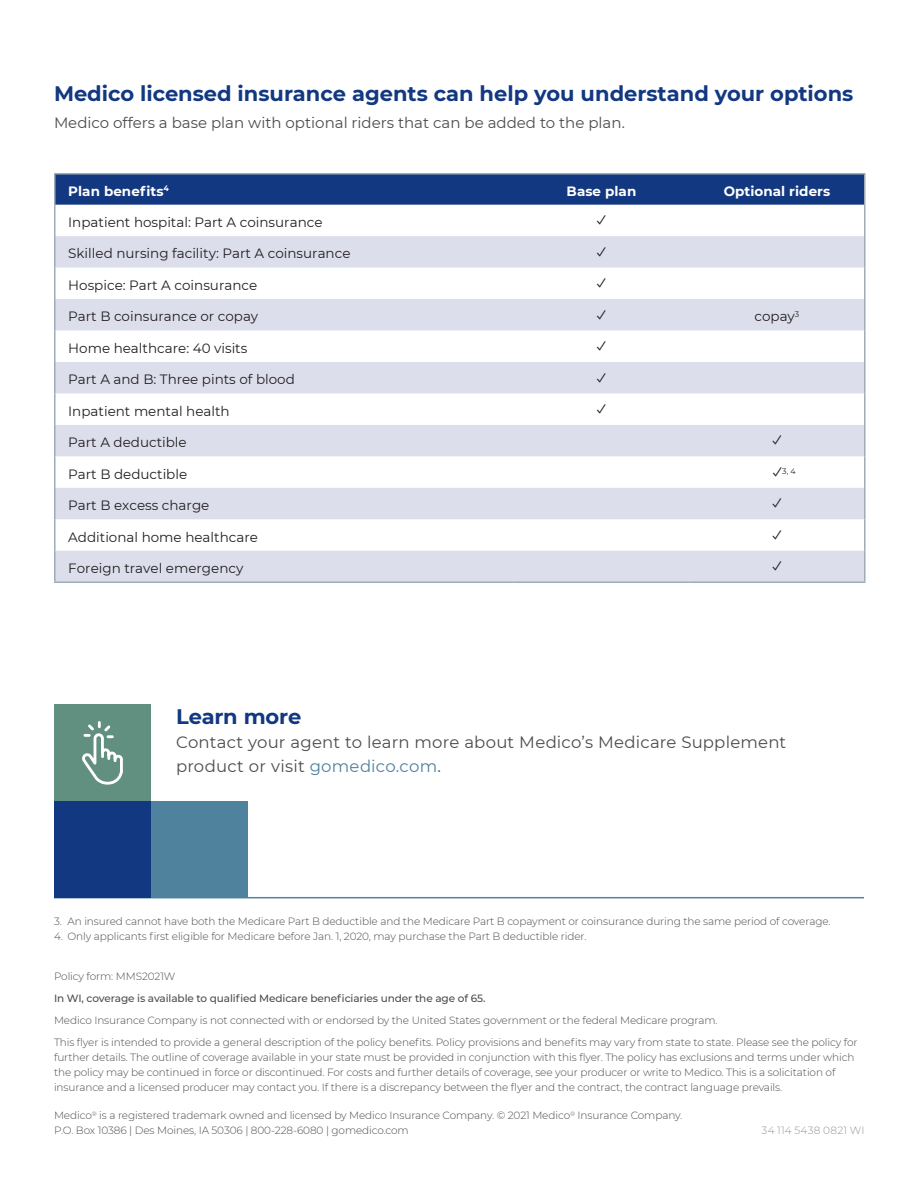
<style>
.page{position:relative;width:918px;height:1188px;background:#fff}
.page>*{position:absolute;margin:0;border:0;box-sizing:border-box;transform-origin:0 0}
.t1{font:700 21px "Montserrat";color:#113880}
.t2{font:18px "Apple SD Gothic Neo";color:#231f20}
.t3{font:16.5px/24px "Montserrat";letter-spacing:.015em;color:#4b4c4d}
.t4{font:15px "Montserrat";color:#4b4c4d}
.t5{font:13.5px "Montserrat";color:#231f20}
.t6{font:700 13.5px "Montserrat";letter-spacing:.005em;color:#fff}
.t7{font:300 10.5px/15px "Montserrat";letter-spacing:-.01em;color:#4b4c4d}
.t8{font:500 10.5px "Montserrat";letter-spacing:-.01em;color:#4b4c4d}
.t9{font:300 10.5px "Montserrat";letter-spacing:.025em;color:#939598}
.t10{font:7.8px "Montserrat";color:#231f20}
.s1{color:#4f829d}
</style>
<div class="page">
<hr style="left:54px;top:897px;width:810px;height:1px;background:#4f829d">
<div style="left:54px;top:704px;width:97px;height:97px;background:#619080"></div>
<div style="left:54px;top:801px;width:97px;height:97px;background:#113880"></div>
<div style="left:151px;top:801px;width:97px;height:97px;background:#4f829d"></div>
<svg style="left:82px;top:721px;width:41px;height:64px"></svg>
<div style="left:56px;top:175px;width:808px;height:30px;background:#113880"></div>
<svg style="left:56px;top:236px;width:808px;height:345px;fill:#dddeec"></svg>
<hr style="left:54px;top:173px;width:460px;height:2px;background:#9eacb7">
<hr style="left:54px;top:175px;width:2px;height:30px;background:#9eacb7">
<hr style="left:514px;top:173px;width:175px;height:2px;background:#9eacb7">
<hr style="left:689px;top:173px;width:177px;height:2px;background:#9eacb7">
<hr style="left:864px;top:175px;width:2px;height:30px;background:#9eacb7">
<hr style="left:54px;top:205px;width:2px;height:31px;background:#9eacb7">
<hr style="left:864px;top:205px;width:2px;height:31px;background:#9eacb7">
<hr style="left:54px;top:236px;width:2px;height:32px;background:#9eacb7">
<hr style="left:864px;top:236px;width:2px;height:32px;background:#9eacb7">
<hr style="left:54px;top:268px;width:2px;height:31px;background:#9eacb7">
<hr style="left:864px;top:268px;width:2px;height:31px;background:#9eacb7">
<hr style="left:54px;top:299px;width:2px;height:32px;background:#9eacb7">
<hr style="left:864px;top:299px;width:2px;height:32px;background:#9eacb7">
<hr style="left:54px;top:331px;width:2px;height:31px;background:#9eacb7">
<hr style="left:864px;top:331px;width:2px;height:31px;background:#9eacb7">
<hr style="left:54px;top:362px;width:2px;height:31px;background:#9eacb7">
<hr style="left:864px;top:362px;width:2px;height:31px;background:#9eacb7">
<hr style="left:54px;top:393px;width:2px;height:32px;background:#9eacb7">
<hr style="left:864px;top:393px;width:2px;height:32px;background:#9eacb7">
<hr style="left:54px;top:425px;width:2px;height:31px;background:#9eacb7">
<hr style="left:864px;top:425px;width:2px;height:31px;background:#9eacb7">
<hr style="left:54px;top:456px;width:2px;height:32px;background:#9eacb7">
<hr style="left:864px;top:456px;width:2px;height:32px;background:#9eacb7">
<hr style="left:54px;top:488px;width:2px;height:31px;background:#9eacb7">
<hr style="left:864px;top:488px;width:2px;height:31px;background:#9eacb7">
<hr style="left:54px;top:519px;width:2px;height:32px;background:#9eacb7">
<hr style="left:864px;top:519px;width:2px;height:32px;background:#9eacb7">
<hr style="left:54px;top:551px;width:2px;height:30px;background:#9eacb7">
<hr style="left:864px;top:551px;width:2px;height:30px;background:#9eacb7">
<hr style="left:54px;top:581px;width:460px;height:2px;background:#9eacb7">
<hr style="left:514px;top:581px;width:175px;height:2px;background:#9eacb7">
<hr style="left:689px;top:581px;width:177px;height:2px;background:#9eacb7">
<p class="t1" style="left:54px;top:79px;width:801px">Medico licensed insurance agents can help you understand your options</p>
<p class="t4" style="left:54px;top:113px;width:572px">Medico offers a base plan with optional riders that can be added to the plan.</p>
<p class="t6" style="left:68px;top:181px;width:102px">Plan benefits<sup>4</sup></p>
<p class="t6" style="left:567px;top:181px;width:71px">Base plan</p>
<p class="t6" style="left:724px;top:181px;width:108px">Optional riders</p>
<p class="t5" style="left:68px;top:213px;width:256px">Inpatient hospital: Part A coinsurance</p>
<p class="t2" style="left:597px;top:211px;width:11px">✓</p>
<p class="t5" style="left:68px;top:244px;width:284px">Skilled nursing facility: Part A coinsurance</p>
<p class="t2" style="left:597px;top:242px;width:11px">✓</p>
<p class="t5" style="left:68px;top:276px;width:191px">Hospice: Part A coinsurance</p>
<p class="t2" style="left:597px;top:274px;width:11px">✓</p>
<p class="t5" style="left:68px;top:307px;width:192px">Part B coinsurance or copay</p>
<p class="t2" style="left:597px;top:305px;width:11px">✓</p>
<p class="t5" style="left:755px;top:307px;width:46px">copay<sup>3</sup></p>
<p class="t5" style="left:68px;top:339px;width:181px">Home healthcare: 40 visits</p>
<p class="t2" style="left:597px;top:337px;width:11px">✓</p>
<p class="t5" style="left:68px;top:370px;width:228px">Part A and B: Three pints of blood</p>
<p class="t2" style="left:597px;top:368px;width:11px">✓</p>
<p class="t5" style="left:68px;top:402px;width:163px">Inpatient mental health</p>
<p class="t2" style="left:597px;top:400px;width:11px">✓</p>
<p class="t5" style="left:68px;top:433px;width:120px">Part A deductible</p>
<p class="t2" style="left:772px;top:431px;width:11px">✓</p>
<p class="t5" style="left:68px;top:465px;width:121px">Part B deductible</p>
<p class="t2" style="left:773px;top:463px;width:11px">✓</p>
<p class="t10" style="left:782px;top:466px;width:15px">3, 4</p>
<p class="t5" style="left:68px;top:496px;width:143px">Part B excess charge</p>
<p class="t2" style="left:772px;top:494px;width:11px">✓</p>
<p class="t5" style="left:68px;top:527px;width:191px">Additional home healthcare</p>
<p class="t2" style="left:772px;top:526px;width:11px">✓</p>
<p class="t5" style="left:68px;top:559px;width:177px">Foreign travel emergency</p>
<p class="t2" style="left:772px;top:557px;width:11px">✓</p>
<p class="t1" style="left:176px;top:702px;width:127px">Learn more</p>
<p class="t3" style="left:176px;top:730px;width:612px">Contact your agent to learn more about Medico’s Medicare Supplement product or visit <span class="s1">gomedico.com</span>.</p>
<p class="t7" style="left:54px;top:914px;width:778px">3. An insured cannot have both the Medicare Part B deductible and the Medicare Part B copayment or coinsurance during the same period of coverage.</p>
<p class="t7" style="left:54px;top:929px;width:534px">4. Only applicants first eligible for Medicare before Jan. 1, 2020, may purchase the Part B deductible rider.</p>
<p class="t7" style="left:54px;top:969px;width:123px">Policy form: MMS2021W</p>
<p class="t8" style="left:54px;top:991px;width:433px">In WI, coverage is available to qualified Medicare beneficiaries under the age of 65.</p>
<p class="t7" style="left:54px;top:1012px;width:665px">Medico Insurance Company is not connected with or endorsed by the United States government or the federal Medicare program.</p>
<p class="t7" style="left:54px;top:1034px;width:805px">This flyer is intended to provide a general description of the policy benefits. Policy provisions and benefits may vary from state to state. Please see the policy for further details. The outline of coverage available in your state must be provided in conjunction with this flyer. The policy has exclusions and terms under which the policy may be continued in force or discontinued. For costs and further details of coverage, see your producer or write to Medico. This is a solicitation of insurance and a licensed producer may contact you. If there is a discrepancy between the flyer and the contract, the contract language prevails.</p>
<p class="t7" style="left:54px;top:1107px;width:630px">Medico<sup>®</sup> is a registered trademark owned and licensed by Medico Insurance Company. © 2021 Medico<sup>®</sup> Insurance Company.<br>P.O. Box 10386 | Des Moines, IA 50306 | 800-228-6080 | gomedico.com</p>
<p class="t9" style="left:762px;top:1123px;width:104px">34 114 5438 0821 WI</p>
</div>
